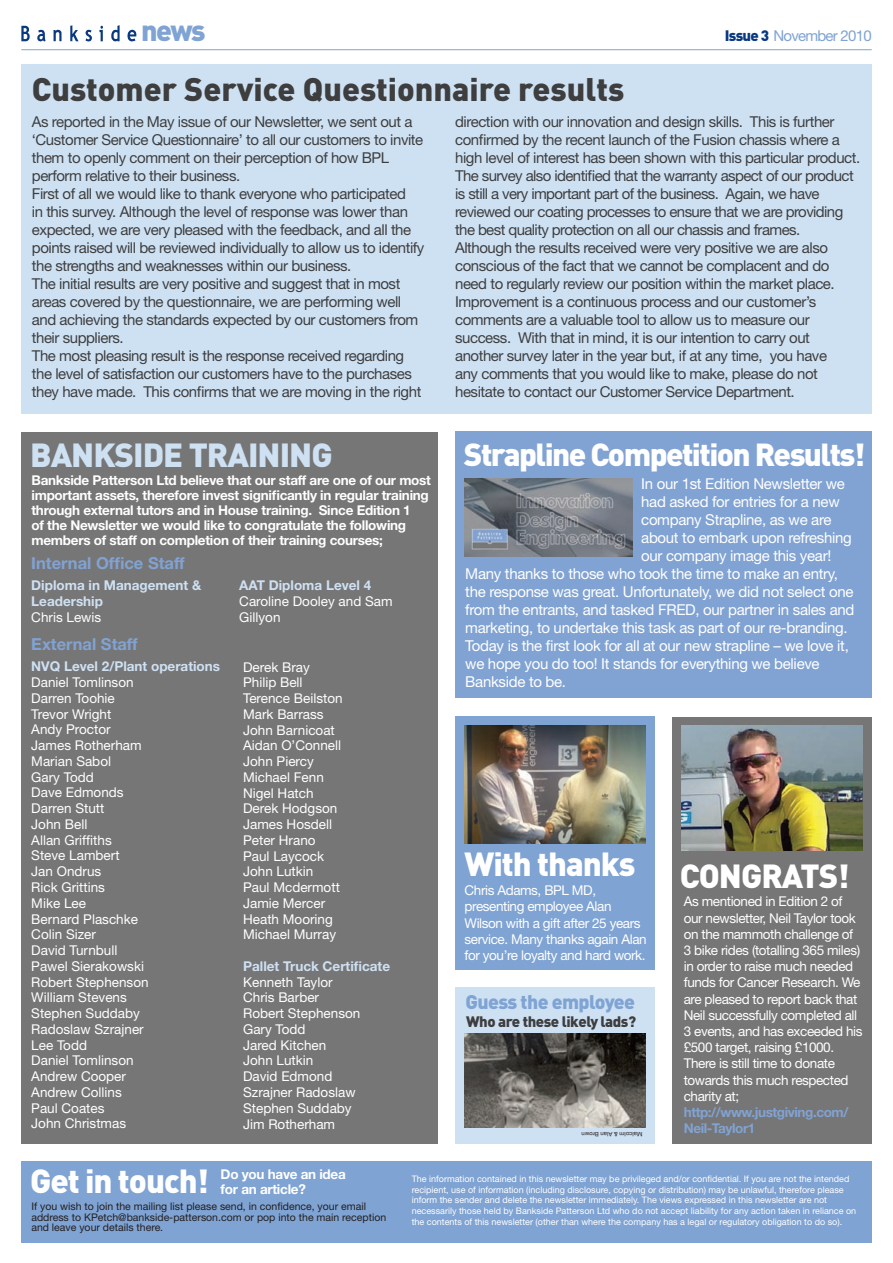
<style>
.page{position:relative;width:893px;height:1263px;background:#fff}
.page>*{position:absolute;margin:0;border:0;box-sizing:border-box;transform-origin:0 0}
.t1{font:900 33px "DIN";letter-spacing:-.03em;color:#fff}
.t2{font:900 33px "DIN";letter-spacing:-.03em;color:#cee1f3}
.t3{font:900 32.25px "DIN";color:#3e3e3f}
.t4{font:900 31.5px "DIN";letter-spacing:-.05em;color:#fff}
.t5{font:900 28.65px "DIN";color:#7fa3d3}
.t6{font:900 19.5px "DIN";letter-spacing:-.03em;color:#7fa3d3}
.t7{font:700 16.5px "Helvetica Neue LT";color:#81a3d3}
.t8{font:15px/18px "Helvetica Neue LT";letter-spacing:-.03em;color:#3e3e3f}
.t9{font:15px "Helvetica Neue LT";letter-spacing:-.02em;color:#fff}
.t10{font:900 15px "DIN";letter-spacing:-.03em;color:#3e3e3f}
.t11{font:15px "Helvetica Neue LT";letter-spacing:-.05em;color:#7fa3d3}
.t12{font:13.5px/15.8px "Helvetica Neue LT";color:#fff}
.t13{font:13.5px/16.2px "Helvetica Neue LT";letter-spacing:-.03em;color:#fff}
.t14{font:700 13.5px/15px "Helvetica Neue LT";letter-spacing:-.02em;color:#fff}
.t15{font:700 13.5px/15.8px "Helvetica Neue LT";color:#cee1f3}
.t16{font:700 13.5px/16.2px "Helvetica Neue LT";letter-spacing:-.03em;color:#81a3d3}
.t17{font:10.5px/10.5px "Helvetica Neue LT";color:#231f20}
.t18{font:9px/10.8px "Helvetica Neue LT";color:#fff}
.t19{font:6px "Helvetica Neue LT";color:#231f20}
.s1{font-family:"DIN";font-weight:900;color:#083981}
</style>
<div class="page">
<div style="left:455px;top:716px;width:200px;height:254px;background:#7fa3d3"></div>
<img style="left:464px;top:725px;width:182px;height:119px">
<div style="left:21px;top:64px;width:851px;height:350px;background:#cee1f3"></div>
<div style="left:455px;top:432px;width:417px;height:266px;background:#81a3d3"></div>
<div style="left:21px;top:1161px;width:851px;height:81px;background:#7fa3d3"></div>
<div style="left:21px;top:432px;width:416px;height:711px;background:#777676"></div>
<div style="left:673px;top:716px;width:199px;height:427px;background:#777676"></div>
<div style="left:455px;top:987px;width:200px;height:156px;background:#cee1f3"></div>
<hr style="left:21px;top:49px;width:851px;height:1px;background:#81a3d3">
<svg style="left:70px;top:25px;width:9px;height:16px"></svg>
<svg style="left:54px;top:29px;width:8px;height:12px"></svg>
<svg style="left:37px;top:29px;width:9px;height:13px"></svg>
<svg style="left:21px;top:26px;width:9px;height:15px"></svg>
<svg style="left:85px;top:29px;width:7px;height:13px"></svg>
<svg style="left:99px;top:26px;width:4px;height:15px"></svg>
<svg style="left:111px;top:25px;width:9px;height:17px"></svg>
<svg style="left:127px;top:30px;width:9px;height:12px"></svg>
<img style="left:464px;top:1033px;width:182px;height:94px">
<img style="left:681px;top:725px;width:182px;height:125px">
<img style="left:465px;top:478px;width:168px;height:79px">
<h3 class="t5" style="left:141px;top:12px;width:66px">news</h3>
<p class="t11" style="left:725px;top:27px;width:148px"><span class="s1">Issue 3</span> November 2010</p>
<h2 class="t3" style="left:32px;top:68px;width:594px">Customer Service Questionnaire results</h2>
<p class="t8" style="left:32px;top:113px;width:394px">As reported in the May issue of our Newsletter, we sent out a ‘Customer Service Questionnaire’ to all our customers to invite them to openly comment on their perception of how BPL perform relative to their business.<br>First of all we would like to thank everyone who participated<br>in this survey. Although the level of response was lower than expected, we are very pleased with the feedback, and all the points raised will be reviewed individually to allow us to identify the strengths and weaknesses within our business.<br>The initial results are very positive and suggest that in most areas covered by the questionnaire, we are performing well and achieving the standards expected by our customers from their suppliers.<br>The most pleasing result is the response received regarding the level of satisfaction our customers have to the purchases they have made. This confirms that we are moving in the right</p>
<p class="t8" style="left:455px;top:113px;width:407px">direction with our innovation and design skills. This is further confirmed by the recent launch of the Fusion chassis where a high level of interest has been shown with this particular product.<br>The survey also identified that the warranty aspect of our product is still a very important part of the business. Again, we have reviewed our coating processes to ensure that we are providing the best quality protection on all our chassis and frames.<br>Although the results received were very positive we are also conscious of the fact that we cannot be complacent and do need to regularly review our position within the market place.<br>Improvement is a continuous process and our customer’s comments are a valuable tool to allow us to measure our success. With that in mind, it is our intention to carry out another survey later in the year but, if at any time, you have<br>any comments that you would like to make, please do not hesitate to contact our Customer Service Department.</p>
<h1 class="t2" style="left:30px;top:432px;width:301px">BANKSIDE TRAINING</h1>
<p class="t14" style="left:32px;top:472px;width:401px">Bankside Patterson Ltd believe that our staff are one of our most important assets, therefore invest significantly in regular training through external tutors and in House training. Since Edition 1<br>of the Newsletter we would like to congratulate the following members of staff on completion of their training courses;</p>
<p class="t15" style="left:31px;top:577px;width:171px">Diploma in Management &amp;<br>Leadership</p>
<p class="t12" style="left:31px;top:609px;width:71px">Chris Lewis</p>
<p class="t7" style="left:31px;top:553px;width:155px">Internal Office Staff</p>
<p class="t15" style="left:239px;top:577px;width:133px">AAT Diploma Level 4</p>
<p class="t12" style="left:239px;top:593px;width:155px">Caroline Dooley and Sam<br>Gillyon</p>
<p class="t7" style="left:31px;top:633px;width:108px">External Staff</p>
<p class="t15" style="left:31px;top:658px;width:190px">NVQ Level 2/Plant operations</p>
<p class="t12" style="left:31px;top:674px;width:119px">Daniel Tomlinson<br>Darren Toohie<br>Trevor Wright<br>Andy Proctor<br>James Rotherham<br>Marian Sabol<br>Gary Todd<br>Dave Edmonds<br>Darren Stutt<br>John Bell<br>Allan Griffiths<br>Steve Lambert<br>Jan Ondrus<br>Rick Grittins<br>Mike Lee<br>Bernard Plaschke<br>Colin Sizer<br>David Turnbull<br>Pawel Sierakowski<br>Robert Stephenson<br>William Stevens<br>Stephen Suddaby<br>Radoslaw Szrajner<br>Lee Todd<br>Daniel Tomlinson<br>Andrew Cooper<br>Andrew Collins<br>Paul Coates<br>John Christmas</p>
<p class="t12" style="left:243px;top:659px;width:101px">Derek Bray<br>Philip Bell<br>Terence Beilston<br>Mark Barrass<br>John Barnicoat<br>Aidan O’Connell<br>John Piercy<br>Michael Fenn<br>Nigel Hatch<br>Derek Hodgson<br>James Hosdell<br>Peter Hrano<br>Paul Laycock<br>John Lutkin<br>Paul Mcdermott<br>Jamie Mercer<br>Heath Mooring<br>Michael Murray</p>
<p class="t15" style="left:243px;top:958px;width:148px">Pallet Truck Certificate</p>
<p class="t12" style="left:243px;top:974px;width:119px">Kenneth Taylor<br>Chris Barber<br>Robert Stephenson<br>Gary Todd<br>Jared Kitchen<br>John Lutkin<br>David Edmond<br>Szrajner Radoslaw<br>Stephen Suddaby<br>Jim Rotherham</p>
<h3 class="t4" style="left:464px;top:433px;width:403px">Strapline Competition Results!</h3>
<p class="t9" style="left:641px;top:475px;width:205px">In our 1st Edition Newsletter we</p>
<p class="t9" style="left:641px;top:493px;width:200px">had asked for entries for a new</p>
<p class="t9" style="left:641px;top:511px;width:192px">company Strapline, as we are</p>
<p class="t9" style="left:641px;top:529px;width:212px">about to embark upon refreshing</p>
<p class="t9" style="left:641px;top:547px;width:192px">our company image this year!</p>
<p class="t9" style="left:465px;top:565px;width:374px">Many thanks to those who took the time to make an entry,</p>
<p class="t9" style="left:465px;top:583px;width:390px">the response was great. Unfortunately, we did not select one</p>
<p class="t9" style="left:465px;top:601px;width:391px">from the entrants, and tasked FRED, our partner in sales and</p>
<p class="t9" style="left:465px;top:619px;width:384px">marketing, to undertake this task as part of our re-branding.</p>
<p class="t9" style="left:465px;top:637px;width:385px">Today is the first look for all at our new strapline – we love it,</p>
<p class="t9" style="left:465px;top:655px;width:356px">we hope you do too! It stands for everything we believe</p>
<p class="t9" style="left:465px;top:673px;width:102px">Bankside to be.</p>
<h1 class="t1" style="left:465px;top:842px;width:172px">With thanks</h1>
<p class="t13" style="left:465px;top:882px;width:184px">Chris Adams, BPL MD, presenting employee Alan<br>Wilson with a gift after 25 years service. Many thanks again Alan for you’re loyalty and hard work.</p>
<h3 class="t6" style="left:465px;top:989px;width:171px">Guess the employee</h3>
<p class="t10" style="left:466px;top:1011px;width:171px">Who are these likely lads?</p>
<p class="t19" style="left:642px;top:1138px;width:62px;rotate:-180deg">Malcolm &amp; Alan Brown</p>
<h1 class="t1" style="left:680px;top:854px;width:171px">Congrats!</h1>
<p class="t13" style="left:684px;top:893px;width:180px">As mentioned in Edition 2 of our newsletter, Neil Taylor took on the mammoth challenge of<br>3 bike rides (totalling 365 miles) in order to raise much needed funds for Cancer Research. We are pleased to report back that<br>Neil successfully completed all<br>3 events, and has exceeded his £500 target, raising £1000.<br>There is still time to donate towards this much respected charity at;</p>
<p class="t16" style="left:684px;top:1104px;width:166px">http://www.justgiving.com/<br>Neil-Taylor1</p>
<h1 class="t1" style="left:30px;top:1159px;width:180px">Get in touch!</h1>
<p class="t14" style="left:221px;top:1166px;width:127px">Do you have an idea for an article?</p>
<p class="t17" style="left:31px;top:1201px;width:356px">If you wish to join the mailing list please send, in confidence, your email address to KPetch@bankside-patterson.com or pop into the main reception and leave your details there.</p>
<p class="t18" style="left:412px;top:1173px;width:446px">The information contained in this newsletter may be privileged and/or confidential. If you are not the intended recipient, use of information (including disclosure, copying or distribution) may be unlawful, therefore please inform the sender and delete the newsletter immediately. The views expressed in this newsletter are not necessarily those held by Bankside Patterson Ltd who do not accept liability for any action taken in reliance on the contents of this newsletter (other than where the company has a legal or regulatory obligation to do so).</p>
</div>
